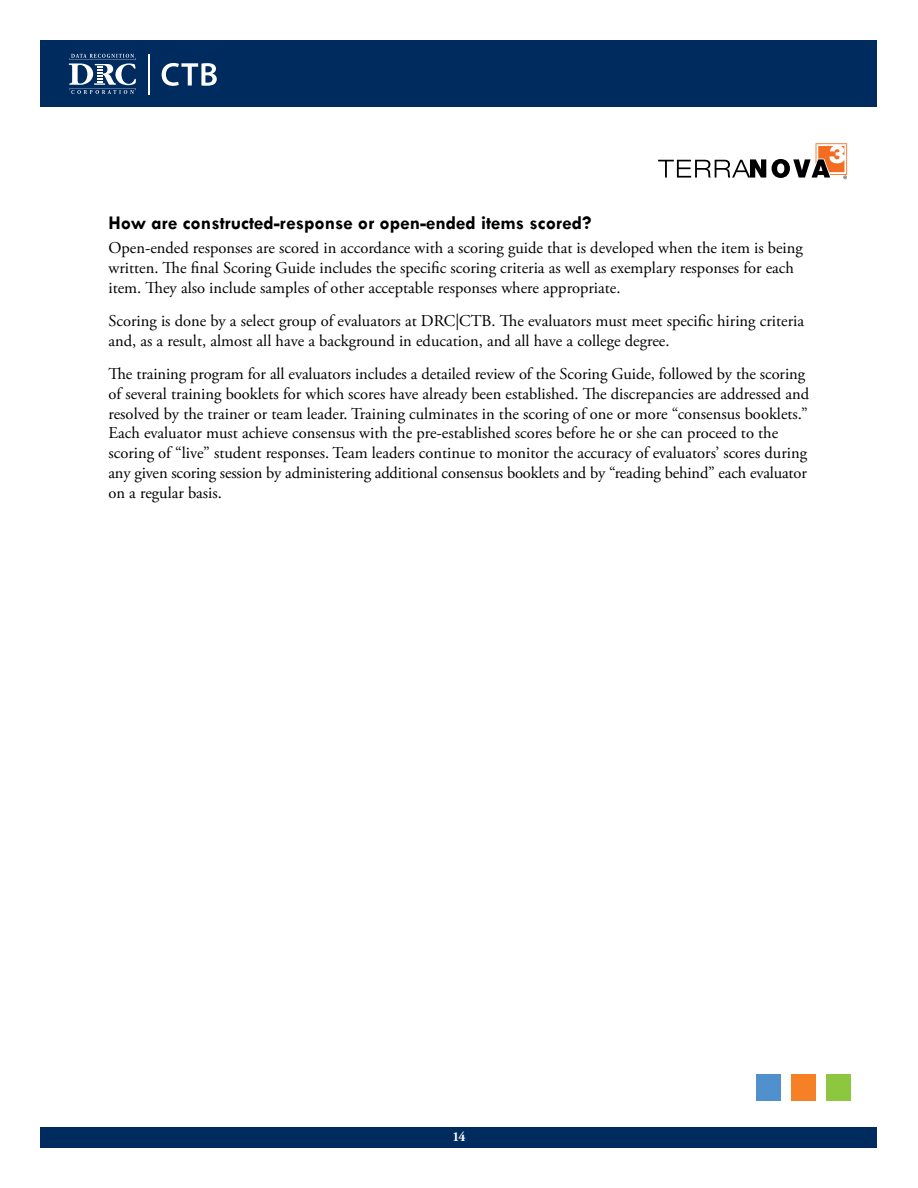
<style>
.page{position:relative;width:918px;height:1188px;background:#fff}
.page>*{position:absolute;margin:0;border:0;box-sizing:border-box;transform-origin:0 0}
.t1{font:700 19.5px "Tw Cen";color:#000}
.t2{font:16.5px/19.8px "Adobe Garamond Pro";color:#000}
.t3{font:700 13.5px "Adobe Garamond";color:#fff}
</style>
<div class="page">
<div style="left:40px;top:1127px;width:838px;height:21px;background:#002b5f"></div>
<div style="left:826px;top:1074px;width:24px;height:27px;background:#8dc63f"></div>
<div style="left:756px;top:1074px;width:25px;height:27px;background:#5091cd"></div>
<div style="left:791px;top:1074px;width:25px;height:27px;background:#f58025"></div>
<div style="left:40px;top:40px;width:838px;height:67px;background:#002b5f"></div>
<svg style="left:162px;top:63px;width:55px;height:23px"></svg>
<svg style="left:69px;top:54px;width:67px;height:40px"></svg>
<hr style="left:148px;top:54px;width:2px;height:40px;background:#fff">
<svg style="left:658px;top:159px;width:108px;height:19px"></svg>
<svg style="left:772px;top:143px;width:75px;height:36px"></svg>
<p class="t1" style="left:108px;top:212px;width:485px">How are constructed-response or open-ended items scored?</p>
<p class="t2" style="left:108px;top:238px;width:696px">Open-ended responses are scored in accordance with a scoring guide that is developed when the item is being written. The final Scoring Guide includes the specific scoring criteria as well as exemplary responses for each item. They also include samples of other acceptable responses where appropriate.</p>
<p class="t2" style="left:108px;top:311px;width:697px">Scoring is done by a select group of evaluators at DRC|CTB. The evaluators must meet specific hiring criteria and, as a result, almost all have a background in education, and all have a college degree.</p>
<p class="t2" style="left:108px;top:364px;width:702px">The training program for all evaluators includes a detailed review of the Scoring Guide, followed by the scoring of several training booklets for which scores have already been established. The discrepancies are addressed and resolved by the trainer or team leader. Training culminates in the scoring of one or more “consensus booklets.” Each evaluator must achieve consensus with the pre-established scores before he or she can proceed to the scoring of “live” student responses. Team leaders continue to monitor the accuracy of evaluators’ scores during any given scoring session by administering additional consensus booklets and by “reading behind” each evaluator on a regular basis.</p>
<p class="t3" style="left:452px;top:1130px;width:15px">14</p>
</div>
